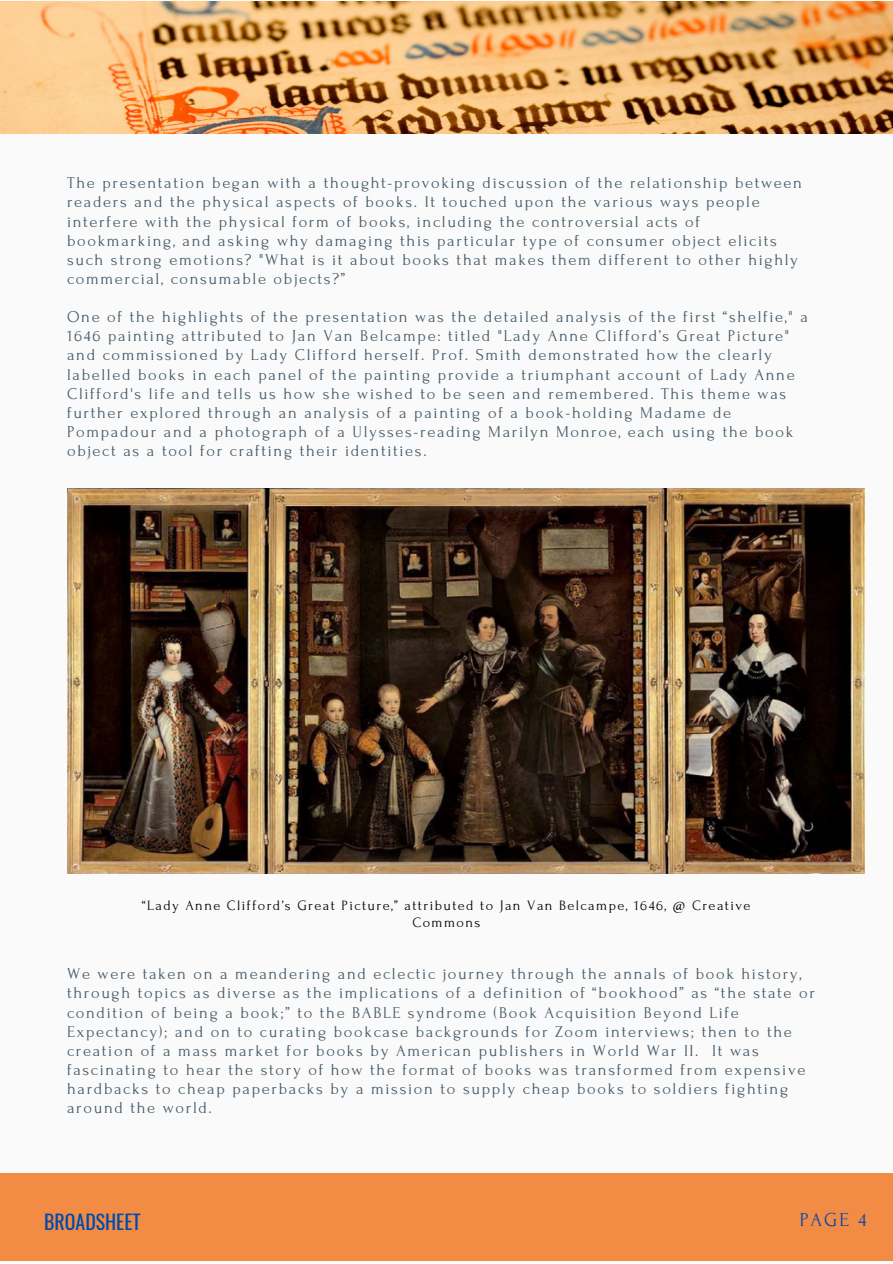
<style>
.page{position:relative;width:893px;height:1264px;background:#fff}
.page>*{position:absolute;margin:0;border:0;box-sizing:border-box;transform-origin:0 0}
.t1{font:19.8px "Oswald";color:#004aad}
.t2{font:19.8px "Forum";color:#004aad}
.t3{font:16.5px/19px "Forum";letter-spacing:.1em;color:#435967}
.t4{font:14.25px/16.8px "Forum";letter-spacing:.1em;color:#000;text-align:center}
</style>
<div class="page">
<div style="left:0;top:0;width:892px;height:1262px;background:#fafafa"></div>
<img style="left:0;top:1px;width:892px;height:133px">
<div style="left:0;top:1173px;width:892px;height:87px;background:#f28b43"></div>
<img style="left:67px;top:488px;width:797px;height:385px">
<p class="t3" style="left:67px;top:174px;width:736px">The presentation began with a thought-provoking discussion of the relationship between readers and the physical aspects of books. It touched upon the various ways people interfere with the physical form of books, including the controversial acts of bookmarking, and asking why damaging this particular type of consumer object elicits such strong emotions? "What is it about books that makes them different to other highly commercial, consumable objects?”</p>
<p class="t3" style="left:67px;top:307px;width:742px">One of the highlights of the presentation was the detailed analysis of the first “shelfie," a 1646 painting attributed to Jan Van Belcampe: titled "Lady Anne Clifford’s Great Picture" and commissioned by Lady Clifford herself. Prof. Smith demonstrated how the clearly labelled books in each panel of the painting provide a triumphant account of Lady Anne Clifford's life and tells us how she wished to be seen and remembered. This theme was further explored through an analysis of a painting of a book-holding Madame de Pompadour and a photograph of a Ulysses-reading Marilyn Monroe, each using the book object as a tool for crafting their identities.</p>
<p class="t4" style="left:142px;top:897px;width:609px">“Lady Anne Clifford’s Great Picture,” attributed to Jan Van Belcampe, 1646, @ Creative<br>Commons</p>
<p class="t3" style="left:67px;top:964px;width:749px">We were taken on a meandering and eclectic journey through the annals of book history, through topics as diverse as the implications of a definition of “bookhood” as “the state or condition of being a book;” to the BABLE syndrome (Book Acquisition Beyond Life Expectancy); and on to curating bookcase backgrounds for Zoom interviews; then to the creation of a mass market for books by American publishers in World War II. It was fascinating to hear the story of how the format of books was transformed from expensive hardbacks to cheap paperbacks by a mission to supply cheap books to soldiers fighting around the world.</p>
<p class="t1" style="left:44px;top:1205px;width:98px">BROADSHEET</p>
<p class="t2" style="left:799px;top:1209px;width:68px">PAGE 4</p>
</div>
